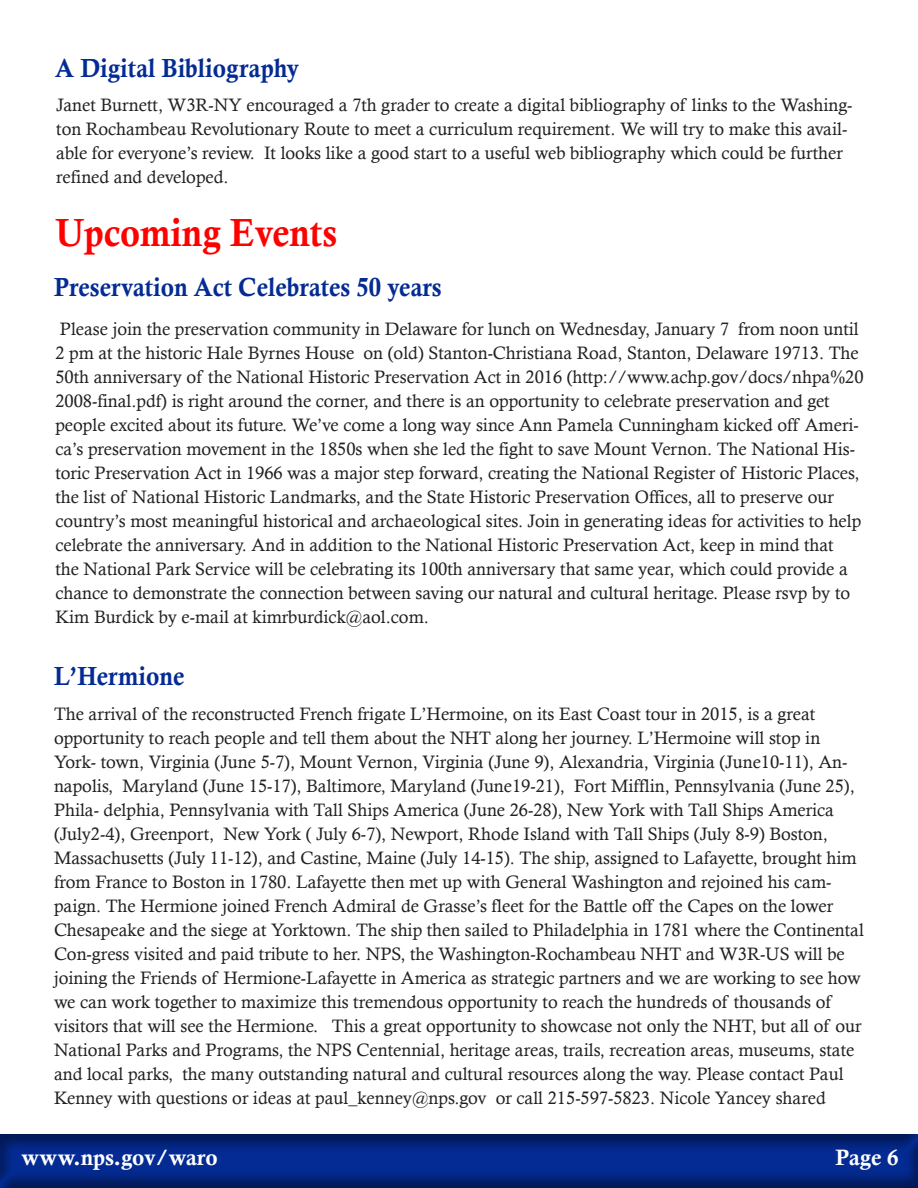
<style>
.page{position:relative;width:918px;height:1188px;background:#fff}
.page>*{position:absolute;margin:0;border:0;box-sizing:border-box;transform-origin:0 0}
.t1{font:39.3px "Calis MT Bol";color:#f00;scale:.93 1}
.t2{font:26.1px "Calis MT Bol";color:#042b93;scale:.93 1}
.t3{font:22.2px "Calis MT Bol";color:#fff}
.t4{font:18px/24px "Calisto";color:#231f20}
</style>
<div class="page">
<div style="left:0;top:1133px;width:918px;height:55px;background:#231f20;opacity:.5"></div>
<p class="t2" style="left:55px;top:53px;width:264px">A Digital Bibliography</p>
<p class="t4" style="left:56px;top:92px;width:798px">Janet Burnett, W3R-NY encouraged a 7th grader to create a digital bibliography of links to the Washing&shy;ton Rochambeau Revolutionary Route to meet a curriculum requirement. We will try to make this avail&shy;able for everyone’s review. It looks like a good start to a useful web bibliography which could be further refined and developed.</p>
<p class="t1" style="left:55px;top:210px;width:305px">Upcoming Events</p>
<p class="t2" style="left:54px;top:272px;width:418px">Preservation Act Celebrates 50 years</p>
<p class="t4" style="left:55px;top:316px;width:810px">Please join the preservation community in Delaware for lunch on Wednesday, January 7 from noon until 2 pm at the historic Hale Byrnes House on (old) Stanton-Christiana Road, Stanton, Delaware 19713. The 50th anniversary of the National Historic Preservation Act in 2016 (http://www.achp.gov/docs/nhpa%20<br>2008-final.pdf) is right around the corner, and there is an opportunity to celebrate preservation and get people excited about its future. We’ve come a long way since Ann Pamela Cunningham kicked off Ameri&shy;ca’s preservation movement in the 1850s when she led the fight to save Mount Vernon. The National His&shy;toric Preservation Act in 1966 was a major step forward, creating the National Register of Historic Places, the list of National Historic Landmarks, and the State Historic Preservation Offices, all to preserve our country’s most meaningful historical and archaeological sites. Join in generating ideas for activities to help celebrate the anniversary. And in addition to the National Historic Preservation Act, keep in mind that<br>the National Park Service will be celebrating its 100th anniversary that same year, which could provide a chance to demonstrate the connection between saving our natural and cultural heritage. Please rsvp by to Kim Burdick by e-mail at kimrburdick@aol.com.</p>
<p class="t2" style="left:54px;top:661px;width:142px">L’Hermione</p>
<p class="t4" style="left:54px;top:702px;width:811px">The arrival of the reconstructed French frigate L’Hermoine, on its East Coast tour in 2015, is a great opportunity to reach people and tell them about the NHT along her journey. L’Hermoine will stop in York- town, Virginia (June 5-7), Mount Vernon, Virginia (June 9), Alexandria, Virginia (June10-11), An&shy;napolis, Maryland (June 15-17), Baltimore, Maryland (June19-21), Fort Mifflin, Pennsylvania (June 25), Phila- delphia, Pennsylvania with Tall Ships America (June 26-28), New York with Tall Ships America (July2-4), Greenport, New York ( July 6-7), Newport, Rhode Island with Tall Ships (July 8-9) Boston, Massachusetts (July 11-12), and Castine, Maine (July 14-15). The ship, assigned to Lafayette, brought him from France to Boston in 1780. Lafayette then met up with General Washington and rejoined his cam&shy;paign. The Hermione joined French Admiral de Grasse’s fleet for the Battle off the Capes on the lower Chesapeake and the siege at Yorktown. The ship then sailed to Philadelphia in 1781 where the Continental Con-gress visited and paid tribute to her. NPS, the Washington-Rochambeau NHT and W3R-US will be joining the Friends of Hermione-Lafayette in America as strategic partners and we are working to see how we can work together to maximize this tremendous opportunity to reach the hundreds of thousands of visitors that will see the Hermione. This a great opportunity to showcase not only the NHT, but all of our National Parks and Programs, the NPS Centennial, heritage areas, trails, recreation areas, museums, state and local parks, the many outstanding natural and cultural resources along the way. Please contact Paul Kenney with questions or ideas at paul_kenney@nps.gov or call 215-597-5823. Nicole Yancey shared</p>
<p class="t3" style="left:21px;top:1145px;width:198px">www.nps.gov/waro</p>
<p class="t3" style="left:836px;top:1145px;width:64px">Page 6</p>
</div>
